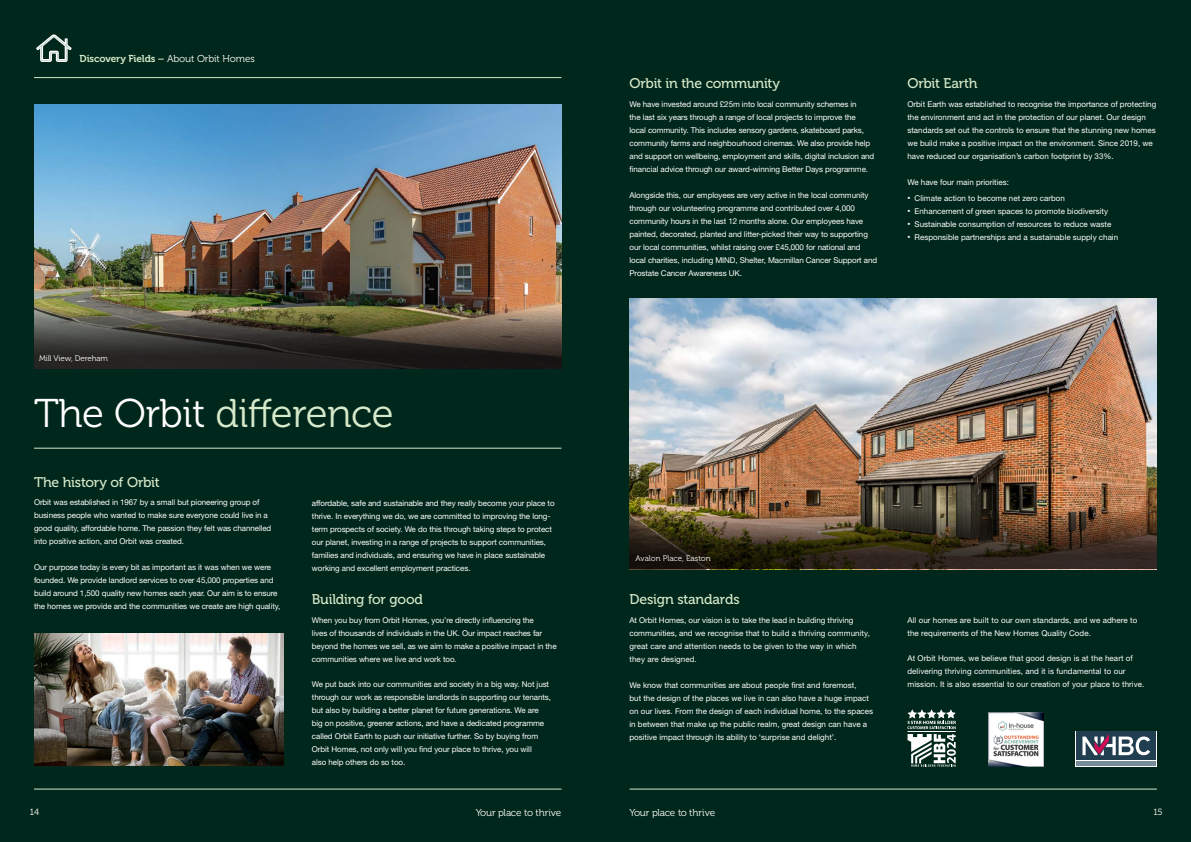
<style>
.page{position:relative;width:1191px;height:842px;background:#00271b}
.page>*{position:absolute;margin:0;border:0;box-sizing:border-box;transform-origin:0 0}
.t1{font:40px "Museo 300";letter-spacing:-.01em;color:#d6e9ca}
.t2{font:14px "Museo 500";letter-spacing:-.015em;color:#d6e9ca}
.t3{font:10px "Museo 300";letter-spacing:-.01em;color:#fff}
.t4{font:10px "Museo 700";letter-spacing:-.01em;color:#d6e9ca}
.t5{font:9px "Museo 300";color:#fff}
.t6{font:8px/13px "Helvetica Neue LT Std";letter-spacing:-.01em;color:#fff}
.t7{font:8px/13px "Helvetica Neue LT Std";letter-spacing:.01em;color:#fff}
.t8{font:8px "Museo 300";letter-spacing:-.01em;color:#fff}
.s1{font-family:"Museo 300";color:#fff}
.s2{color:#fff}
.s3{font-size:6px}
</style>
<div class="page">
<hr style="left:34px;top:789px;width:527px;height:1px;background:#d6e9ca">
<hr style="left:629px;top:789px;width:528px;height:1px;background:#d6e9ca">
<svg style="left:36px;top:34px;width:36px;height:28px"></svg>
<hr style="left:34px;top:77px;width:527px;height:1px;background:#d6e9ca">
<hr style="left:34px;top:448px;width:527px;height:1px;background:#d6e9ca">
<img style="left:34px;top:634px;width:249px;height:131px">
<img style="left:34px;top:105px;width:527px;height:203px">
<svg style="left:34px;top:308px;width:527px;height:61px"></svg>
<img style="left:629px;top:298px;width:528px;height:210px">
<img style="left:629px;top:508px;width:528px;height:61px">
<svg style="left:1075px;top:731px;width:82px;height:36px"></svg>
<div style="left:1076px;top:732px;width:79px;height:28px;background:#213d50"></div>
<div style="left:1076px;top:761px;width:79px;height:5px;background:#758c99"></div>
<svg style="left:1082px;top:734px;width:68px;height:21px"></svg>
<svg style="left:907px;top:709px;width:48px;height:58px"></svg>
<img style="left:988px;top:712px;width:55px;height:55px">
<p class="t4" style="left:80px;top:53px;width:177px">Discovery Fields – <span class="s1">About Orbit Homes</span></p>
<p class="t8" style="left:39px;top:354px;width:70px">Mill View, Dereham</p>
<h1 class="t1" style="left:34px;top:392px;width:361px"><span class="s2">The Orbit</span> difference</h1>
<h2 class="t2" style="left:34px;top:474px;width:127px">The history of Orbit</h2>
<p class="t6" style="left:34px;top:496px;width:239px">Orbit was established in 1967 by a small but pioneering group of business people who wanted to make sure everyone could live in a good quality, affordable home. The passion they felt was channelled into positive action, and Orbit was created.</p>
<p class="t6" style="left:34px;top:561px;width:248px">Our purpose today is every bit as important as it was when we were founded. We provide landlord services to over 45,000 properties and build around 1,500 quality new homes each year. Our aim is to ensure the homes we provide and the communities we create are high quality,</p>
<p class="t6" style="left:312px;top:497px;width:244px">affordable, safe and sustainable and they really become your place to thrive. In everything we do, we are committed to improving the long&shy;term prospects of society. We do this through taking steps to protect our planet, investing in a range of projects to support communities, families and individuals, and ensuring we have in place sustainable working and excellent employment practices.</p>
<h2 class="t2" style="left:312px;top:591px;width:113px">Building for good</h2>
<p class="t6" style="left:312px;top:613px;width:246px">When you buy from Orbit Homes, you’re directly influencing the<br>lives of thousands of individuals in the UK. Our impact reaches far beyond the homes we sell, as we aim to make a positive impact in the communities where we live and work too.</p>
<p class="t6" style="left:312px;top:678px;width:240px">We put back into our communities and society in a big way. Not just through our work as responsible landlords in supporting our tenants, but also by building a better planet for future generations. We are big on positive, greener actions, and have a dedicated programme called Orbit Earth to push our initiative further. So by buying from Orbit Homes, not only will you find your place to thrive, you will<br>also help others do so too.</p>
<h2 class="t2" style="left:629px;top:76px;width:152px">Orbit in the community</h2>
<p class="t6" style="left:629px;top:98px;width:246px">We have invested around £25m into local community schemes in<br>the last six years through a range of local projects to improve the<br>local community. This includes sensory gardens, skateboard parks, community farms and neighbourhood cinemas. We also provide help and support on wellbeing, employment and skills, digital inclusion and financial advice through our award-winning Better Days programme.</p>
<p class="t6" style="left:629px;top:188px;width:249px">Alongside this, our employees are very active in the local community through our volunteering programme and contributed over 4,000 community hours in the last 12 months alone. Our employees have painted, decorated, planted and litter-picked their way to supporting our local communities, whilst raising over £45,000 for national and local charities, including MIND, Shelter, Macmillan Cancer Support and Prostate Cancer Awareness UK.</p>
<h2 class="t2" style="left:907px;top:76px;width:71px">Orbit Earth</h2>
<p class="t6" style="left:907px;top:98px;width:250px">Orbit Earth was established to recognise the importance of protecting the environment and act in the protection of our planet. Our design standards set out the controls to ensure that the stunning new homes we build make a positive impact on the environment. Since 2019, we have reduced our organisation’s carbon footprint by 33%.</p>
<p class="t6" style="left:907px;top:175px;width:103px">We have four main priorities:</p>
<p class="t6" style="left:907px;top:191px;width:159px"><span class="s3">•</span> Climate action to become net zero carbon</p>
<p class="t6" style="left:907px;top:204px;width:202px"><span class="s3">•</span> Enhancement of green spaces to promote biodiversity</p>
<p class="t6" style="left:907px;top:217px;width:205px"><span class="s3">•</span> Sustainable consumption of resources to reduce waste</p>
<p class="t6" style="left:907px;top:230px;width:212px"><span class="s3">•</span> Responsible partnerships and a sustainable supply chain</p>
<p class="t8" style="left:635px;top:554px;width:77px">Avalon Place, Easton</p>
<h2 class="t2" style="left:629px;top:592px;width:112px">Design standards</h2>
<p class="t7" style="left:629px;top:614px;width:242px">At Orbit Homes, our vision is to take the lead in building thriving communities, and we recognise that to build a thriving community, great care and attention needs to be given to the way in which they are designed.</p>
<p class="t6" style="left:629px;top:678px;width:245px">We know that communities are about people first and foremost,<br>but the design of the places we live in can also have a huge impact on our lives. From the design of each individual home, to the spaces in between that make up the public realm, great design can have a positive impact through its ability to ‘surprise and delight’.</p>
<p class="t7" style="left:907px;top:613px;width:231px">All our homes are built to our own standards, and we adhere to the requirements of the New Homes Quality Code.</p>
<p class="t7" style="left:907px;top:652px;width:238px">At Orbit Homes, we believe that good design is at the heart of delivering thriving communities, and it is fundamental to our mission. It is also essential to our creation of your place to thrive.</p>
<p class="t5" style="left:30px;top:807px;width:11px">14</p>
<p class="t3" style="left:476px;top:807px;width:87px">Your place to thrive</p>
<p class="t3" style="left:629px;top:807px;width:87px">Your place to thrive</p>
<p class="t5" style="left:1153px;top:807px;width:11px">15</p>
</div>
